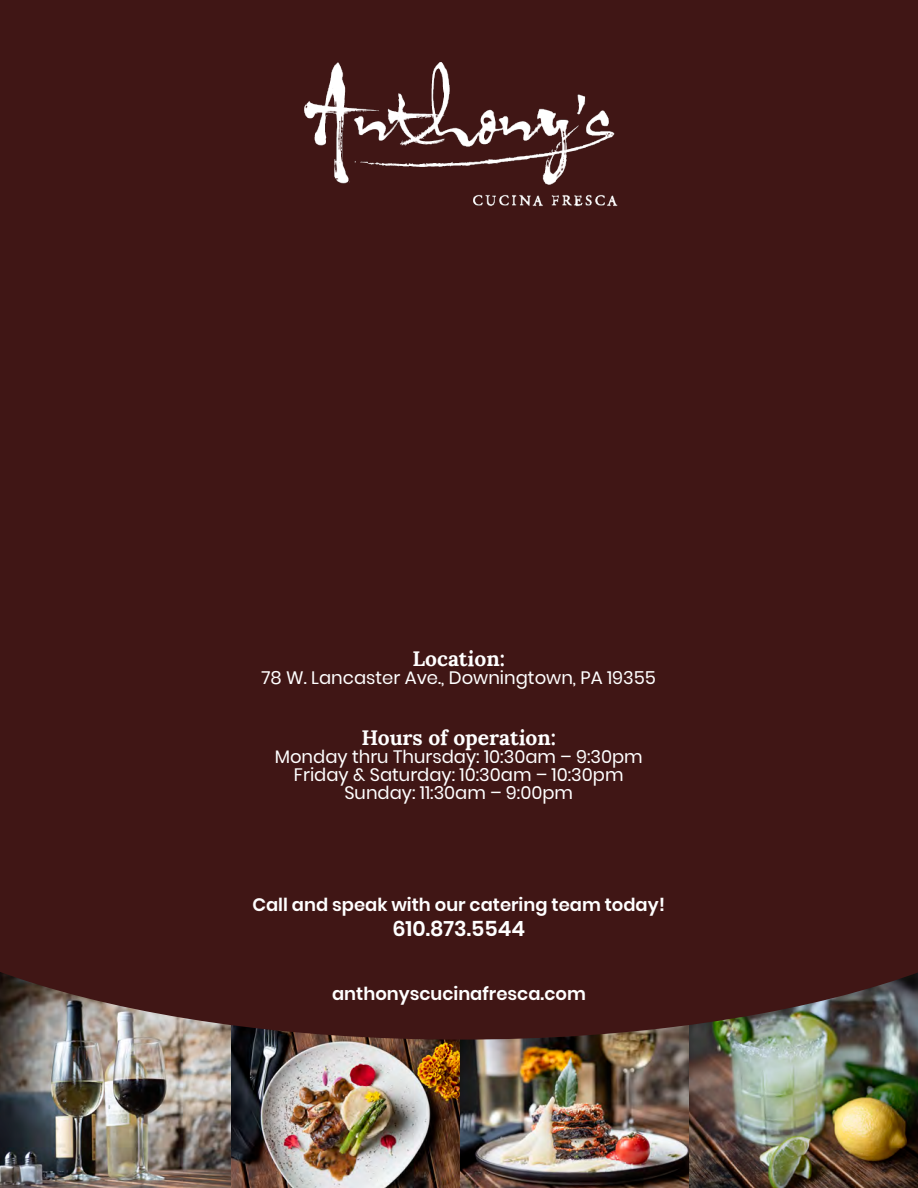
<style>
.page{position:relative;width:918px;height:1188px;background:#401615}
.page>*{position:absolute;margin:0;border:0;box-sizing:border-box;transform-origin:0 0}
.t1{font:700 21px "Lora";color:#fff}
.t2{font:600 21px "Poppins";color:#fff}
.t3{font:18px "Poppins";color:#fff}
.t4{font:600 18px "Poppins";color:#fff}
</style>
<div class="page">
<img style="left:231px;top:1040px;width:229px;height:148px">
<img style="left:460px;top:1040px;width:230px;height:148px">
<img style="left:690px;top:1040px;width:228px;height:148px">
<img style="left:0;top:1040px;width:231px;height:148px">
<img style="left:0;top:972px;width:918px;height:68px">
<img style="left:304px;top:62px;width:314px;height:145px">
<p class="t1" style="left:413px;top:641px;width:94px">Location:</p>
<p class="t3" style="left:261px;top:667px;width:396px">78 W. Lancaster Ave., Downingtown, PA 19355</p>
<p class="t1" style="left:361px;top:720px;width:196px">Hours of operation:</p>
<p class="t3" style="left:275px;top:747px;width:369px">Monday thru Thursday: 10:30am – 9:30pm</p>
<p class="t3" style="left:294px;top:765px;width:331px">Friday &amp; Saturday: 10:30am – 10:30pm</p>
<p class="t3" style="left:344px;top:783px;width:230px">Sunday: 11:30am – 9:00pm</p>
<p class="t4" style="left:252px;top:894px;width:414px">Call and speak with our catering team today!</p>
<p class="t2" style="left:392px;top:917px;width:134px">610.873.5544</p>
<p class="t4" style="left:332px;top:983px;width:255px">anthonyscucinafresca.com</p>
</div>
